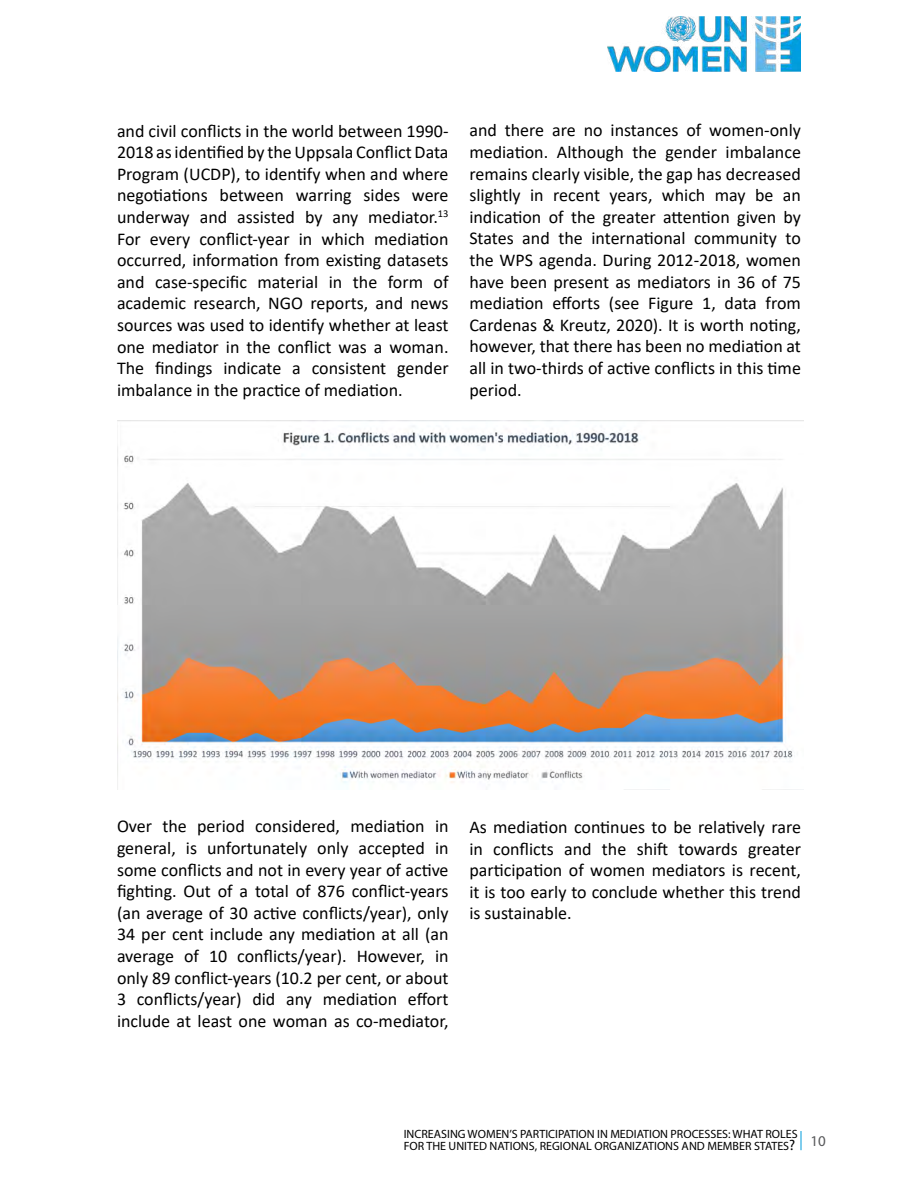
<style>
.page{position:relative;width:918px;height:1188px;background:#fff}
.page>*{position:absolute;margin:0;border:0;box-sizing:border-box;transform-origin:0 0}
.t1{font:18px/21.6px "Calibri";color:#000;text-align:justify}
.t2{font:15px "Myriad Pro";color:#58595b}
.t3{font:12px/12px "Myriad Pro";color:#000}
.s1{font-size:15px}
</style>
<div class="page">
<svg style="left:801px;top:1131px;width:1px;height:19px"></svg>
<img style="left:117px;top:421px;width:676px;height:368px">
<img style="left:607px;top:17px;width:194px;height:55px">
<p class="t1" style="left:117px;top:119px;width:333px">and civil conflicts in the world between 1990- 2018 as identified by the Uppsala Conflict Data Program (UCDP), to identify when and where negotiations between warring sides were underway and assisted by any mediator.<sup>13<br></sup>For every conflict-year in which mediation occurred, information from existing datasets and case-specific material in the form of academic research, NGO reports, and news sources was used to identify whether at least one mediator in the conflict was a woman.<br>The findings indicate a consistent gender imbalance in the practice of mediation.</p>
<p class="t1" style="left:469px;top:119px;width:333px">and there are no instances of women-only mediation. Although the gender imbalance remains clearly visible, the gap has decreased slightly in recent years, which may be an indication of the greater attention given by States and the international community to the WPS agenda. During 2012-2018, women have been present as mediators in 36 of 75 mediation efforts (see Figure 1, data from Cardenas &amp; Kreutz, 2020). It is worth noting, however, that there has been no mediation at all in two-thirds of active conflicts in this time period.</p>
<p class="t1" style="left:117px;top:815px;width:333px">Over the period considered, mediation in general, is unfortunately only accepted in some conflicts and not in every year of active fighting. Out of a total of 876 conflict-years (an average of 30 active conflicts/year), only 34 per cent include any mediation at all (an average of 10 conflicts/year). However, in only 89 conflict-years (10.2 per cent, or about 3 conflicts/year) did any mediation effort include at least one woman as co-mediator,</p>
<p class="t1" style="left:469px;top:816px;width:333px">As mediation continues to be relatively rare in conflicts and the shift towards greater participation of women mediators is recent, it is too early to conclude whether this trend is sustainable.</p>
<p class="t3" style="left:404px;top:1128px;width:395px">INCREASING WOMEN’S PARTICIPATION IN MEDIATION PROCESSES: WHAT ROLES<br>FOR THE UNITED NATIONS, REGIONAL ORGANIZATIONS AND MEMBER STATES<span class="s1">?</span></p>
<p class="t2" style="left:810px;top:1132px;width:17px">10</p>
</div>
